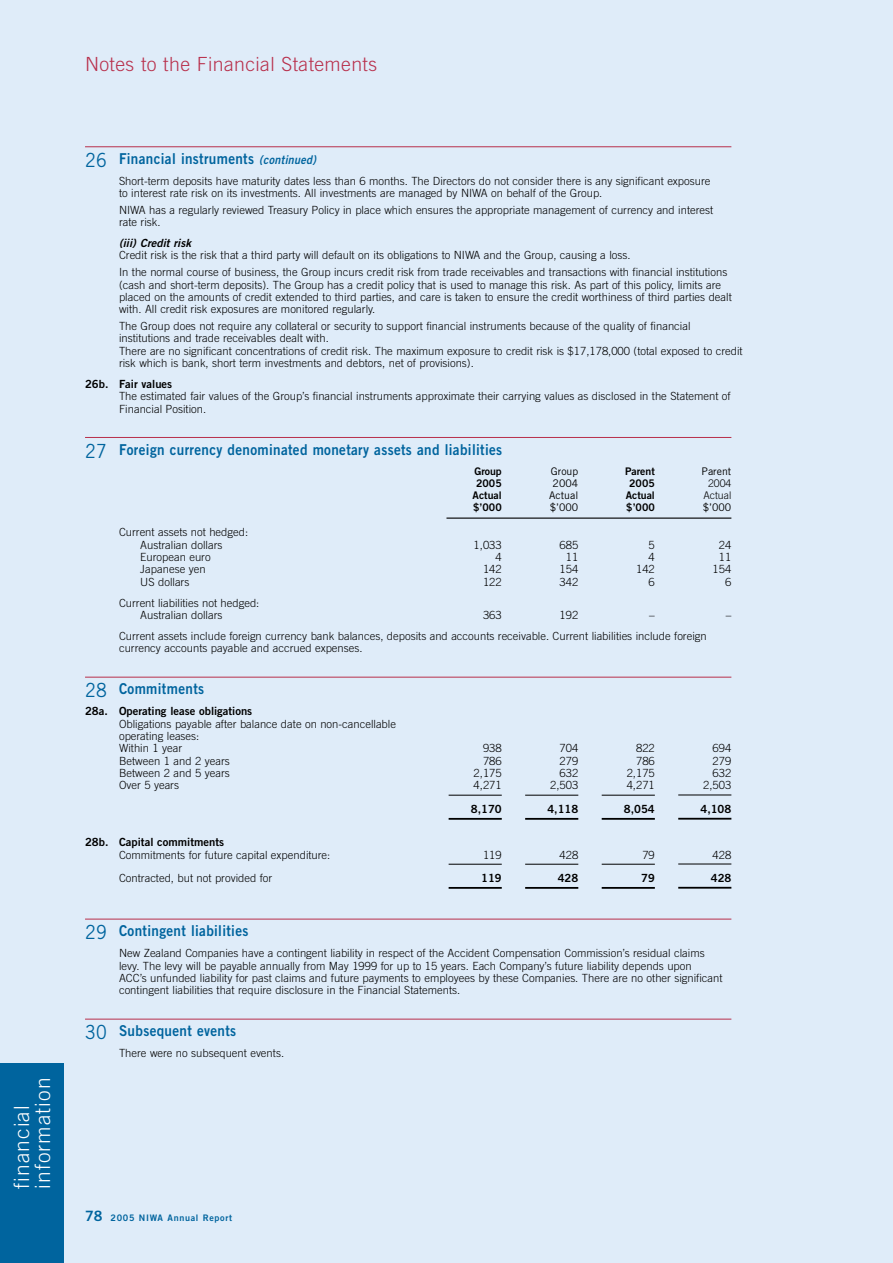
<style>
.page{position:relative;width:893px;height:1263px;background:#dfecf9}
.page>*{position:absolute;margin:0;border:0;box-sizing:border-box;transform-origin:0 0}
.t1{font:300 21px/21px "Trade Gothic";letter-spacing:.05em;color:#fff}
.t2{font:300 19.5px "Trade Gothic";letter-spacing:.02em;color:#b82f4b}
.t3{font:15px "Trade Gothic Bold Two";letter-spacing:.025em;color:#00649e;scale:.9 1}
.t4{font:300 11.25px/12.3px "Trade Gothic";color:#000}
.t5{font:11.25px "Trade Gothic Bold Two";color:#000}
.t6{font:italic 11.25px "Trade Gothic Bold Two";color:#000}
.t7{font:10.5px "Trade Gothic Bold Two";color:#000}
.t8{font:10.5px "Trade Gothic";color:#000}
.t9{font:300 10.5px "Trade Gothic";color:#000}
.t10{font:9px "Trade Gothic Bold Two";letter-spacing:.075em;color:#00649e}
.s1{font-family:"Trade Gothic";font-size:19.5px}
.s2{font-style:italic;font-size:12px}
.s3{font-size:14.25px}
</style>
<div class="page">
<hr style="left:85px;top:147px;width:646px;height:1px;background:#b82f4b">
<hr style="left:85px;top:437px;width:646px;height:1px;background:#b82f4b">
<hr style="left:446px;top:517px;width:285px;height:2px;background:#000">
<hr style="left:85px;top:677px;width:646px;height:1px;background:#b82f4b">
<hr style="left:678px;top:795px;width:53px;height:1px;background:#000">
<hr style="left:678px;top:818px;width:53px;height:2px;background:#000">
<hr style="left:678px;top:864px;width:53px;height:1px;background:#000">
<hr style="left:678px;top:887px;width:53px;height:2px;background:#000">
<hr style="left:85px;top:919px;width:646px;height:1px;background:#b82f4b">
<hr style="left:85px;top:1019px;width:646px;height:1px;background:#b82f4b">
<hr style="left:525px;top:887px;width:53px;height:2px;background:#000">
<hr style="left:449px;top:887px;width:53px;height:2px;background:#000">
<hr style="left:602px;top:887px;width:53px;height:2px;background:#000">
<hr style="left:602px;top:795px;width:53px;height:1px;background:#000">
<hr style="left:525px;top:795px;width:53px;height:1px;background:#000">
<hr style="left:449px;top:795px;width:53px;height:1px;background:#000">
<hr style="left:525px;top:818px;width:53px;height:2px;background:#000">
<hr style="left:449px;top:818px;width:53px;height:2px;background:#000">
<hr style="left:602px;top:818px;width:53px;height:2px;background:#000">
<hr style="left:602px;top:864px;width:53px;height:1px;background:#000">
<hr style="left:525px;top:864px;width:53px;height:1px;background:#000">
<hr style="left:449px;top:864px;width:53px;height:1px;background:#000">
<div style="left:0;top:1063px;width:64px;height:200px;background:#00649e"></div>
<h1 class="t1" style="left:11px;top:1188px;width:112px;rotate:-90deg">financial information</h1>
<h2 class="t2" style="left:85px;top:52px;width:294px">Notes to the Financial Statements</h2>
<h3 class="t3" style="left:85px;top:149px;width:258px"><span class="s1">26</span> Financial instruments <span class="s2">(continued)</span></h3>
<p class="t4" style="left:119px;top:175px;width:593px">Short-term deposits have maturity dates less than 6 months. The Directors do not consider there is any significant exposure to interest rate risk on its investments. All investments are managed by NIWA on behalf of the Group.</p>
<p class="t4" style="left:119px;top:204px;width:596px">NIWA has a regularly reviewed Treasury Policy in place which ensures the appropriate management of currency and interest rate risk.</p>
<p class="t6" style="left:119px;top:236px;width:73px">(iii) Credit risk</p>
<p class="t4" style="left:119px;top:247px;width:610px;line-height:16.6px">Credit risk is the risk that a third party will default on its obligations to NIWA and the Group, causing a loss.<br>In the normal course of business, the Group incurs credit risk from trade receivables and transactions with financial institutions</p>
<p class="t4" style="left:119px;top:278px;width:614px">(cash and short-term deposits). The Group has a credit policy that is used to manage this risk. As part of this policy, limits are placed on the amounts of credit extended to third parties, and care is taken to ensure the credit worthiness of third parties dealt with. All credit risk exposures are monitored regularly.</p>
<p class="t4" style="left:119px;top:320px;width:625px">The Group does not require any collateral or security to support financial instruments because of the quality of financial institutions and trade receivables dealt with.<br>There are no significant concentrations of credit risk. The maximum exposure to credit risk is $17,178,000 (total exposed to credit risk which is bank, short term investments and debtors, net of provisions).</p>
<p class="t5" style="left:85px;top:377px;width:89px">26b. Fair values</p>
<p class="t4" style="left:119px;top:390px;width:613px">The estimated fair values of the Group’s financial instruments approximate their carrying values as disclosed in the Statement of<br>Financial Position.</p>
<h3 class="t3" style="left:85px;top:440px;width:465px"><span class="s1">27</span> Foreign currency denominated monetary assets and liabilities</h3>
<p class="t7" style="left:474px;top:465px;width:29px">Group</p>
<p class="t8" style="left:551px;top:465px;width:29px">Group</p>
<p class="t7" style="left:625px;top:465px;width:31px">Parent</p>
<p class="t8" style="left:702px;top:465px;width:31px">Parent</p>
<p class="t7" style="left:476px;top:477px;width:27px">2005</p>
<p class="t8" style="left:553px;top:477px;width:27px">2004</p>
<p class="t7" style="left:629px;top:477px;width:27px">2005</p>
<p class="t9" style="left:708px;top:477px;width:25px">2004</p>
<p class="t7" style="left:473px;top:489px;width:31px">Actual</p>
<p class="t8" style="left:549px;top:489px;width:31px">Actual</p>
<p class="t7" style="left:626px;top:489px;width:31px">Actual</p>
<p class="t9" style="left:703px;top:489px;width:30px">Actual</p>
<p class="t7" style="left:473px;top:501px;width:30px">$’000</p>
<p class="t8" style="left:550px;top:501px;width:30px">$’000</p>
<p class="t7" style="left:626px;top:501px;width:30px">$’000</p>
<p class="t8" style="left:703px;top:501px;width:30px">$’000</p>
<p class="t4" style="left:119px;top:526px;width:131px;text-align:center">Current assets not hedged:<br>Australian dollars</p>
<p class="t4" style="left:474px;top:538px;width:30px">1,033</p>
<p class="t4" style="left:560px;top:538px;width:20px">685</p>
<p class="t4" style="left:649px;top:538px;width:8px">5</p>
<p class="t4" style="left:719px;top:538px;width:14px">24</p>
<p class="t4" style="left:140px;top:551px;width:72px">European euro</p>
<p class="t4" style="left:495px;top:551px;width:8px">4</p>
<p class="t4" style="left:566px;top:551px;width:14px">11</p>
<p class="t4" style="left:649px;top:551px;width:8px">4</p>
<p class="t4" style="left:719px;top:551px;width:14px">11</p>
<p class="t4" style="left:140px;top:563px;width:67px">Japanese yen</p>
<p class="t4" style="left:483px;top:563px;width:20px">142</p>
<p class="t4" style="left:560px;top:563px;width:20px">154</p>
<p class="t4" style="left:636px;top:563px;width:20px">142</p>
<p class="t4" style="left:713px;top:563px;width:20px">154</p>
<p class="t4" style="left:140px;top:575px;width:51px">US dollars</p>
<p class="t4" style="left:483px;top:575px;width:20px">122</p>
<p class="t4" style="left:560px;top:575px;width:20px">342</p>
<p class="t4" style="left:649px;top:575px;width:8px">6</p>
<p class="t4" style="left:725px;top:575px;width:8px">6</p>
<p class="t4" style="left:140px;top:596px;width:121px;text-indent:-21px">Current liabilities not hedged:<br>Australian dollars</p>
<p class="t4" style="left:483px;top:609px;width:20px">363</p>
<p class="t4" style="left:560px;top:609px;width:20px">192</p>
<p class="t4" style="left:649px;top:609px;width:7px">–</p>
<p class="t4" style="left:726px;top:609px;width:7px">–</p>
<p class="t4" style="left:119px;top:630px;width:589px">Current assets include foreign currency bank balances, deposits and accounts receivable. Current liabilities include foreign currency accounts payable and accrued expenses.</p>
<h3 class="t3" style="left:85px;top:680px;width:134px"><span class="s1">28</span> Commitments</h3>
<p class="t5" style="left:85px;top:704px;width:169px">28a. Operating lease obligations</p>
<p class="t4" style="left:119px;top:717px;width:278px">Obligations payable after balance date on non-cancellable operating leases:<br>Within 1 year</p>
<p class="t4" style="left:483px;top:742px;width:20px">938</p>
<p class="t4" style="left:560px;top:742px;width:20px">704</p>
<p class="t4" style="left:636px;top:742px;width:20px">822</p>
<p class="t4" style="left:713px;top:742px;width:20px">694</p>
<p class="t4" style="left:119px;top:754px;width:112px">Between 1 and 2 years</p>
<p class="t4" style="left:483px;top:754px;width:20px">786</p>
<p class="t4" style="left:560px;top:754px;width:20px">279</p>
<p class="t4" style="left:636px;top:754px;width:20px">786</p>
<p class="t4" style="left:713px;top:754px;width:20px">279</p>
<p class="t4" style="left:119px;top:767px;width:112px">Between 2 and 5 years</p>
<p class="t4" style="left:474px;top:767px;width:30px">2,175</p>
<p class="t4" style="left:560px;top:767px;width:20px">632</p>
<p class="t4" style="left:627px;top:767px;width:30px">2,175</p>
<p class="t4" style="left:713px;top:767px;width:20px">632</p>
<p class="t4" style="left:119px;top:779px;width:61px">Over 5 years</p>
<p class="t4" style="left:474px;top:779px;width:30px">4,271</p>
<p class="t4" style="left:550px;top:779px;width:30px">2,503</p>
<p class="t4" style="left:627px;top:779px;width:30px">4,271</p>
<p class="t4" style="left:703px;top:779px;width:30px">2,503</p>
<p class="t5" style="left:471px;top:801px;width:32px">8,170</p>
<p class="t5" style="left:547px;top:801px;width:32px">4,118</p>
<p class="t5" style="left:624px;top:801px;width:32px">8,054</p>
<p class="t5" style="left:700px;top:801px;width:32px">4,108</p>
<p class="t5" style="left:85px;top:835px;width:141px">28b. Capital commitments</p>
<p class="t4" style="left:119px;top:848px;width:213px">Commitments for future capital expenditure:</p>
<p class="t4" style="left:483px;top:848px;width:20px">119</p>
<p class="t4" style="left:560px;top:848px;width:20px">428</p>
<p class="t4" style="left:642px;top:848px;width:14px">79</p>
<p class="t4" style="left:713px;top:848px;width:20px">428</p>
<p class="t4" style="left:119px;top:871px;width:155px">Contracted, but not provided for</p>
<p class="t5" style="left:481px;top:870px;width:22px">119</p>
<p class="t5" style="left:558px;top:870px;width:22px">428</p>
<p class="t5" style="left:641px;top:870px;width:15px">79</p>
<p class="t5" style="left:711px;top:870px;width:22px">428</p>
<h3 class="t3" style="left:85px;top:922px;width:183px"><span class="s1">29</span> Contingent liabilities</h3>
<p class="t4" style="left:119px;top:947px;width:605px">New Zealand Companies have a contingent liability in respect of the Accident Compensation Commission’s residual claims levy. The levy will be payable annually from May 1999 for up to 15 years. Each Company’s future liability depends upon<br>ACC’s unfunded liability for past claims and future payments to employees by these Companies. There are no other significant contingent liabilities that require disclosure in the Financial Statements.</p>
<h3 class="t3" style="left:85px;top:1022px;width:169px"><span class="s1">30</span> Subsequent events</h3>
<p class="t4" style="left:119px;top:1047px;width:167px">There were no subsequent events.</p>
<p class="t10" style="left:85px;top:1212px;width:149px"><span class="s3">78</span> 2005 NIWA Annual Report</p>
</div>
